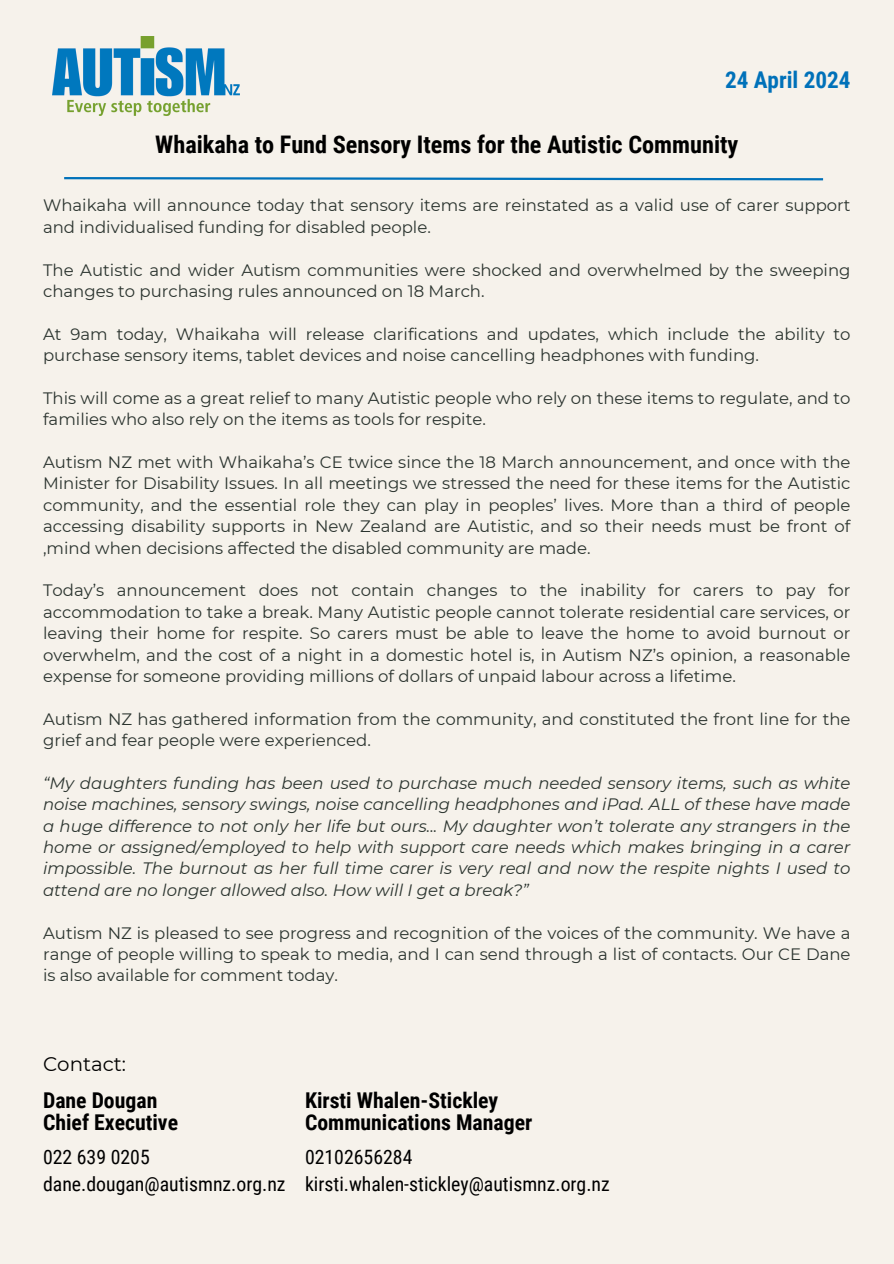
<style>
.page{position:relative;width:894px;height:1264px;background:#fff}
.page>*{position:absolute;margin:0;border:0;box-sizing:border-box;transform-origin:0 0}
.t1{font:700 24.15px "Roboto Condensed";color:#000}
.t2{font:700 23.1px "Roboto Condensed";color:#0071b9}
.t3{font:700 21.75px/21.6px "Roboto Condensed";color:#000}
.t4{font:19.8px/26.7px "Roboto Condensed";color:#000}
.t5{font:19.8px "Montserrat";color:#000}
.t6{font:16.5px/21.3px "Montserrat";color:#2b342f}
.t7{font:italic 16.5px/21.3px "Montserrat";color:#2b342f;text-align:justify}
</style>
<div class="page">
<div style="left:0;top:0;width:893px;height:1263px;background:#f6f2eb"></div>
<svg style="left:64px;top:177px;width:760px;height:4px"></svg>
<img style="left:52px;top:36px;width:187px;height:79px">
<p class="t2" style="left:724px;top:67px;width:127px">24 April 2024</p>
<h3 class="t1" style="left:155px;top:130px;width:584px">Whaikaha to Fund Sensory Items for the Autistic Community</h3>
<p class="t6" style="left:43px;top:195px;width:808px">Whaikaha will announce today that sensory items are reinstated as a valid use of carer support and individualised funding for disabled people.</p>
<h1 class="t6" style="left:43px;top:259px;width:808px">The Autistic and wider Autism communities were shocked and overwhelmed by the sweeping changes to purchasing rules announced on 18 March.</h1>
<h1 class="t6" style="left:43px;top:323px;width:808px">At 9am today, Whaikaha will release clarifications and updates, which include the ability to purchase sensory items, tablet devices and noise cancelling headphones with funding.</h1>
<p class="t6" style="left:43px;top:387px;width:808px">This will come as a great relief to many Autistic people who rely on these items to regulate, and to families who also rely on the items as tools for respite.</p>
<p class="t6" style="left:43px;top:451px;width:808px;text-align:justify">Autism NZ met with Whaikaha’s CE twice since the 18 March announcement, and once with the Minister for Disability Issues. In all meetings we stressed the need for these items for the Autistic community, and the essential role they can play in peoples’ lives. More than a third of people accessing disability supports in New Zealand are Autistic, and so their needs must be front of ,mind when decisions affected the disabled community are made.</p>
<p class="t6" style="left:43px;top:580px;width:808px;text-align:justify">Today’s announcement does not contain changes to the inability for carers to pay for accommodation to take a break. Many Autistic people cannot tolerate residential care services, or leaving their home for respite. So carers must be able to leave the home to avoid burnout or overwhelm, and the cost of a night in a domestic hotel is, in Autism NZ’s opinion, a reasonable expense for someone providing millions of dollars of unpaid labour across a lifetime.</p>
<p class="t6" style="left:43px;top:708px;width:808px">Autism NZ has gathered information from the community, and constituted the front line for the grief and fear people were experienced.</p>
<p class="t7" style="left:43px;top:772px;width:808px">“My daughters funding has been used to purchase much needed sensory items, such as white noise machines, sensory swings, noise cancelling headphones and iPad. ALL of these have made a huge difference to not only her life but ours... My daughter won’t tolerate any strangers in the home or assigned/employed to help with support care needs which makes bringing in a carer impossible. The burnout as her full time carer is very real and now the respite nights I used to attend are no longer allowed also. How will I get a break?”</p>
<p class="t6" style="left:43px;top:922px;width:808px;text-align:justify">Autism NZ is pleased to see progress and recognition of the voices of the community. We have a range of people willing to speak to media, and I can send through a list of contacts. Our CE Dane is also available for comment today.</p>
<h2 class="t5" style="left:43px;top:1051px;width:85px">Contact:</h2>
<h2 class="t3" style="left:43px;top:1090px;width:136px">Dane Dougan<br>Chief Executive</h2>
<h3 class="t3" style="left:305px;top:1090px;width:229px">Kirsti Whalen-Stickley<br>Communications Manager</h3>
<p class="t4" style="left:43px;top:1143px;width:244px">022 639 0205 dane.dougan@autismnz.org.nz</p>
<h3 class="t4" style="left:305px;top:1144px;width:306px">02102656284 kirsti.whalen-stickley@autismnz.org.nz</h3>
</div>
